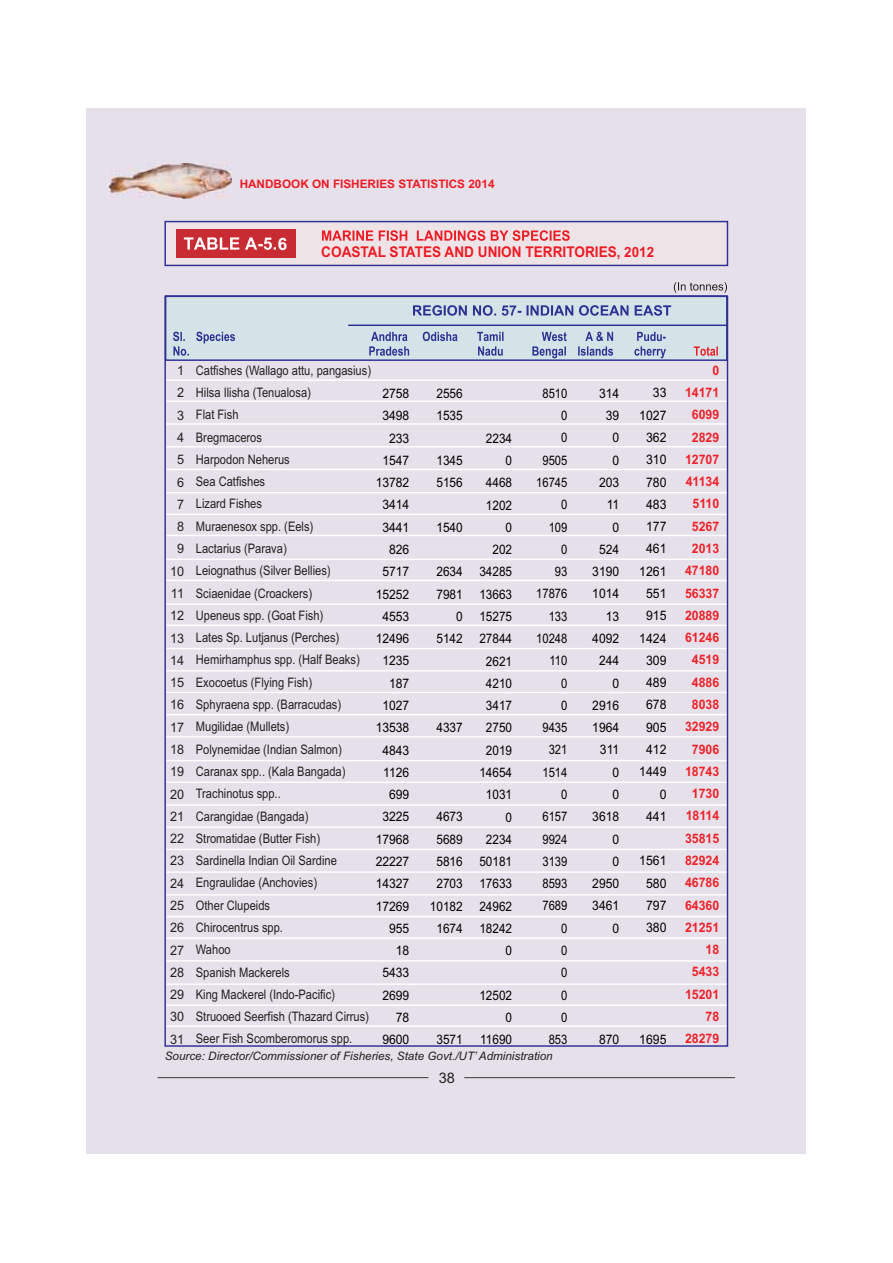
<style>
.page{position:relative;width:893px;height:1263px;background:#fff}
.page>*{position:absolute;margin:0;border:0;box-sizing:border-box;transform-origin:0 0}
.t1{font:700 17.1px "Arial";color:#fff}
.t2{font:700 14.85px "Arial";color:#ed1c24;scale:.92 1}
.t3{font:14.55px "Arial";color:#231f20}
.t4{font:13.2px/22.4px "Arial";color:#231f20;scale:.85 1}
.t5{font:13.2px/22.4px "Arial";color:#000;text-align:right;scale:.92 1}
.t6{font:13.2px/22.4px "Arial";color:#000;text-align:right;scale:.9 1}
.t7{font:700 13.2px/22.4px "Arial";color:#ee2229;text-align:right;scale:.94 1}
.t8{font:13.2px/22.4px "Arial";color:#000;text-align:right;scale:.85 1}
.t9{font:13.2px/22.4px "Arial";color:#000;text-align:right;scale:.93 1}
.t10{font:13.2px/22.4px "Arial";color:#231f20;text-align:center;scale:.96 1}
.t11{font:italic 11.7px "Arial";color:#231f20}
.t12{font:700 11.7px "Arial";color:#ed1c24}
.s1{font-size:14.1px}
</style>
<div class="page">
<div style="left:87px;top:109px;width:719px;height:1045px;background:#e6e0ea"></div>
<hr style="left:464px;top:1077px;width:271px;height:1px;background:#343938">
<hr style="left:158px;top:1077px;width:270px;height:1px;background:#343938">
<svg style="left:164px;top:295px;width:565px;height:752px"></svg>
<div style="left:165px;top:222px;width:562px;height:43px;background:#eee4e8"></div>
<div style="left:164px;top:221px;width:564px;height:45px;border:1px solid #2e3092"></div>
<svg style="left:674px;top:282px;width:53px;height:11px"></svg>
<svg style="left:322px;top:230px;width:248px;height:11px"></svg>
<div style="left:176px;top:229px;width:119px;height:29px;background:#c92b32"></div>
<svg style="left:196px;top:332px;width:39px;height:11px"></svg>
<svg style="left:423px;top:332px;width:34px;height:9px"></svg>
<svg style="left:173px;top:332px;width:16px;height:24px"></svg>
<svg style="left:369px;top:332px;width:40px;height:24px"></svg>
<svg style="left:477px;top:332px;width:26px;height:24px"></svg>
<svg style="left:532px;top:332px;width:35px;height:26px"></svg>
<svg style="left:578px;top:332px;width:35px;height:24px"></svg>
<svg style="left:634px;top:332px;width:32px;height:26px"></svg>
<svg style="left:694px;top:346px;width:24px;height:10px"></svg>
<svg style="left:413px;top:305px;width:258px;height:11px;background:#909bc5"></svg>
<hr style="left:348px;top:325px;width:379px;height:1px;background:#2e3092">
<hr style="left:166px;top:379px;width:560px;height:2px;background:#fff">
<hr style="left:166px;top:401px;width:560px;height:1px;background:#fff">
<hr style="left:166px;top:423px;width:560px;height:2px;background:#fff">
<hr style="left:166px;top:446px;width:560px;height:1px;background:#fff">
<hr style="left:166px;top:469px;width:560px;height:1px;background:#fff">
<hr style="left:166px;top:492px;width:560px;height:1px;background:#fff">
<hr style="left:166px;top:514px;width:560px;height:1px;background:#fff">
<hr style="left:166px;top:535px;width:560px;height:1px;background:#fff">
<hr style="left:166px;top:559px;width:560px;height:1px;background:#fff">
<hr style="left:166px;top:580px;width:560px;height:1px;background:#fff">
<hr style="left:166px;top:604px;width:560px;height:1px;background:#fff">
<hr style="left:166px;top:625px;width:560px;height:1px;background:#fff">
<hr style="left:166px;top:648px;width:560px;height:1px;background:#fff">
<hr style="left:166px;top:670px;width:560px;height:2px;background:#fff">
<hr style="left:166px;top:692px;width:560px;height:1px;background:#fff">
<hr style="left:166px;top:714px;width:560px;height:1px;background:#fff">
<hr style="left:166px;top:736px;width:560px;height:2px;background:#fff">
<hr style="left:166px;top:760px;width:560px;height:1px;background:#fff">
<hr style="left:166px;top:782px;width:560px;height:1px;background:#fff">
<hr style="left:166px;top:804px;width:560px;height:2px;background:#fff">
<hr style="left:166px;top:826px;width:560px;height:2px;background:#fff">
<hr style="left:166px;top:849px;width:560px;height:1px;background:#fff">
<hr style="left:166px;top:871px;width:560px;height:2px;background:#fff">
<hr style="left:166px;top:894px;width:560px;height:2px;background:#fff">
<hr style="left:166px;top:916px;width:560px;height:1px;background:#fff">
<hr style="left:166px;top:937px;width:560px;height:2px;background:#fff">
<hr style="left:166px;top:960px;width:560px;height:2px;background:#fff">
<hr style="left:166px;top:983px;width:560px;height:2px;background:#fff">
<hr style="left:166px;top:1005px;width:560px;height:1px;background:#fff">
<hr style="left:166px;top:1025px;width:560px;height:2px;background:#fff">
<svg style="left:184px;top:237px;width:92px;height:13px"></svg>
<img style="left:109px;top:163px;width:123px;height:36px">
<p class="t12" style="left:240px;top:180px;width:256px">HANDBOOK ON FISHERIES STATISTICS 2014</p>
<p class="t1" style="left:278px;top:237px;width:11px">6</p>
<p class="t2" style="left:321px;top:246px;width:363px">COASTAL STATES AND UNION TERRITORIES, <span class="s1">2012</span></p>
<p class="t10" style="left:170px;top:361px;width:16px">1<br>2<br>3<br>4<br>5<br>6<br>7<br>8<br>9<br>10<br>11<br>12<br>13<br>14<br>15<br>16<br>17<br>18<br>19<br>20<br>21<br>22<br>23<br>24<br>25<br>26<br>27<br>28<br>29<br>30<br>31</p>
<p class="t4" style="left:196px;top:360px;width:208px">Catfishes (Wallago attu, pangasius)<br>Hilsa Ilisha (Tenualosa)<br>Flat Fish<br>Bregmaceros<br>Harpodon Neherus<br>Sea Catfishes<br>Lizard Fishes<br>Muraenesox spp. (Eels)<br>Lactarius (Parava)<br>Leiognathus (Silver Bellies)<br>Sciaenidae (Croackers)<br>Upeneus spp. (Goat Fish)<br>Lates Sp. Lutjanus (Perches)<br>Hemirhamphus spp. (Half Beaks)<br>Exocoetus (Flying Fish)<br>Sphyraena spp. (Barracudas)<br>Mugilidae (Mullets)<br>Polynemidae (Indian Salmon)<br>Caranax spp.. (Kala Bangada)<br>Trachinotus spp..<br>Carangidae (Bangada)<br>Stromatidae (Butter Fish)<br>Sardinella Indian Oil Sardine<br>Engraulidae (Anchovies)<br>Other Clupeids<br>Chirocentrus spp.<br>Wahoo<br>Spanish Mackerels<br>King Mackerel (Indo-Pacific)<br>Struooed Seerfish (Thazard Cirrus)<br>Seer Fish Scomberomorus spp.</p>
<p class="t5" style="left:376px;top:383px;width:38px">2758<br>3498<br>233<br>1547<br>13782<br>3414<br>3441<br>826<br>5717<br>15252<br>4553<br>12496<br>1235<br>187<br>1027<br>13538<br>4843<br>1126<br>699<br>3225<br>17968<br>22227<br>14327<br>17269<br>955<br>18<br>5433<br>2699<br>78<br>9600</p>
<p class="t6" style="left:436px;top:383px;width:31px;text-align:left">2556<br>1535</p>
<p class="t6" style="left:436px;top:450px;width:31px;text-align:left">1345<br>5156</p>
<p class="t6" style="left:436px;top:517px;width:31px">1540</p>
<p class="t6" style="left:436px;top:562px;width:31px">2634<br>7981<br>0<br>5142</p>
<p class="t6" style="left:436px;top:718px;width:31px">4337</p>
<p class="t6" style="left:430px;top:807px;width:38px;text-align:center">4673<br>5689<br>5816<br>2703<br>10182<br>1674</p>
<p class="t6" style="left:436px;top:1030px;width:31px">3571</p>
<p class="t6" style="left:479px;top:428px;width:38px">2234<br>0<br>4468<br>1202<br>0<br>202<br>34285<br>13663<br>15275<br>27844<br>2621<br>4210<br>3417<br>2750<br>2019<br>14654<br>1031<br>0<br>2234<br>50181<br>17633<br>24962<br>18242<br>0</p>
<p class="t6" style="left:479px;top:985px;width:38px">12502<br>0<br>11690</p>
<p class="t8" style="left:536px;top:383px;width:38px">8510<br>0<br>0<br>9505<br>16745<br>0<br>109<br>0<br>93<br>17876<br>133<br>10248<br>110<br>0<br>0<br>9435<br>321<br>1514<br>0<br>6157<br>9924<br>3139<br>8593<br>7689<br>0<br>0<br>0<br>0<br>0<br>853</p>
<p class="t5" style="left:592px;top:383px;width:31px">314<br>39<br>0<br>0<br>203<br>11<br>0<br>524<br>3190<br>1014<br>13<br>4092<br>244<br>0<br>2916<br>1964<br>311<br>0<br>0<br>3618<br>0<br>0<br>2950<br>3461<br>0</p>
<p class="t5" style="left:599px;top:1030px;width:23px">870</p>
<p class="t11" style="left:165px;top:1049px;width:389px">Source: Director/Commissioner of Fisheries, State Govt./UT’ Administration</p>
<p class="t3" style="left:439px;top:1073px;width:18px">38</p>
<p class="t9" style="left:639px;top:383px;width:31px">33<br>1027<br>362<br>310<br>780<br>483<br>177<br>461<br>1261<br>551<br>915<br>1424<br>309<br>489<br>678<br>905<br>412<br>1449<br>0<br>441</p>
<p class="t9" style="left:639px;top:851px;width:31px;text-align:center">1561<br>580<br>797<br>380</p>
<p class="t9" style="left:639px;top:1029px;width:31px">1695</p>
<p class="t7" style="left:685px;top:360px;width:38px">0<br>14171<br>6099<br>2829<br>12707<br>41134<br>5110<br>5267<br>2013<br>47180<br>56337<br>20889<br>61246<br>4519<br>4886<br>8038<br>32929<br>7906<br>18743<br>1730<br>18114<br>35815<br>82924<br>46786<br>64360<br>21251<br>18<br>5433<br>15201<br>78<br>28279</p>
</div>
